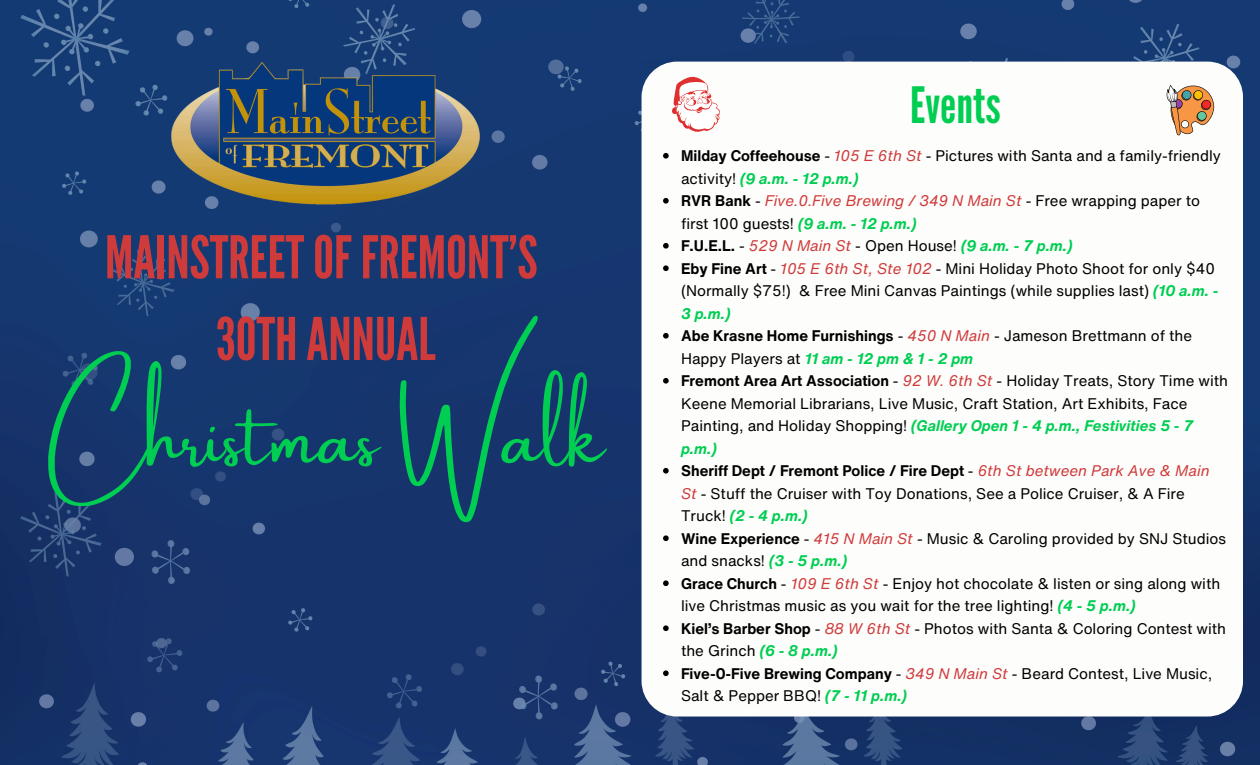
<style>
.page{position:relative;width:1260px;height:765px;background:#fff}
.page>*{position:absolute;margin:0;border:0;box-sizing:border-box;transform-origin:0 0}
.t1{font:75.75px "Amsterdam One";color:#00ce52}
.t2{font:58.75px/81.8px "League Gothic";color:#cf3a3a;text-align:center}
.t3{font:50px "League Gothic";color:#00ce52}
.t4{font:15px/22.5px "Helvetica Now Text";color:#000}
.s1{font-weight:700}
.s2{font-style:italic;color:#cf3a3a}
.s3{font-weight:700;font-style:italic;color:#00ce52}
</style>
<div class="page">
<img style="left:0;top:0;width:1260px;height:765px">
<div style="left:642px;top:62px;width:601px;height:655px;background:#fdfdfb;border-radius:36px"></div>
<svg style="left:672px;top:77px;width:48px;height:55px"></svg>
<svg style="left:1167px;top:85px;width:47px;height:51px"></svg>
<svg style="left:663px;top:153px;width:6px;height:6px"></svg>
<svg style="left:663px;top:198px;width:6px;height:6px"></svg>
<svg style="left:663px;top:243px;width:6px;height:6px"></svg>
<svg style="left:663px;top:265px;width:6px;height:6px"></svg>
<svg style="left:663px;top:333px;width:6px;height:6px"></svg>
<svg style="left:663px;top:378px;width:6px;height:6px"></svg>
<svg style="left:663px;top:468px;width:6px;height:6px"></svg>
<svg style="left:663px;top:535px;width:6px;height:6px"></svg>
<svg style="left:663px;top:580px;width:6px;height:6px"></svg>
<svg style="left:663px;top:625px;width:6px;height:6px"></svg>
<svg style="left:663px;top:670px;width:6px;height:6px"></svg>
<img style="left:171px;top:62px;width:309px;height:142px">
<p class="t2" style="left:105px;top:218px;width:434px">MAINSTREETOF FREMONT’S<br>30THANNUAL</p>
<p class="t1" style="left:47px;top:397px;width:559px">Christmas Walk</p>
<p class="t3" style="left:910px;top:77px;width:92px">Events</p>
<h2 class="t4" style="left:681px;top:145px;width:541px"><span class="s1">Milday Coffeehouse</span> - <span class="s2">105 E 6th St</span> - Pictures with Santa and a family-friendly activity! <span class="s3">(9 a.m. - 12 p.m.)</span></h2>
<h1 class="t4" style="left:681px;top:190px;width:521px"><span class="s1">RVR Bank</span> - <span class="s2">Five.0.Five Brewing / 349 N Main St</span> - Free wrapping paper to first 100 guests! <span class="s3">(9 a.m. - 12 p.m.)<br></span><span class="s1">F.U.E.L.</span> - <span class="s2">529 N Main St</span> - Open House! <span class="s3">(9 a.m. - 7 p.m.)</span></h1>
<p class="t4" style="left:681px;top:257px;width:535px"><span class="s1">Eby Fine Art</span> - <span class="s2">105 E 6th St, Ste 102</span> - Mini Holiday Photo Shoot for only $40</p>
<h3 class="t4" style="left:681px;top:280px;width:539px">(Normally $75!) &amp; Free Mini Canvas Paintings (while supplies last) <span class="s3">(10 a.m. -<br>3 p.m.)<br></span><span class="s1">Abe Krasne Home Furnishings</span> - <span class="s2">450 N Main</span> - Jameson Brettmann of the</h3>
<p class="t4" style="left:681px;top:347px;width:549px">Happy Players at <span class="s3">11 am - 12 pm &amp; 1 - 2 pm<br></span><span class="s1">Fremont Area Art Association</span> - <span class="s2">92 W. 6th St</span> - Holiday Treats, Story Time with</p>
<p class="t4" style="left:681px;top:392px;width:530px">Keene Memorial Librarians, Live Music, Craft Station, Art Exhibits, Face Painting, and Holiday Shopping! <span class="s3">(Gallery Open 1 - 4 p.m., Festivities 5 - 7 p.m.)<br></span><span class="s1">Sheriff Dept / Fremont Police / Fire Dept</span> - <span class="s2">6th St between Park Ave &amp; Main</span></p>
<p class="t4" style="left:681px;top:482px;width:546px"><span class="s2">St</span> - Stuff the Cruiser with Toy Donations, See a Police Cruiser, &amp; A Fire<br>Truck! <span class="s3">(2 - 4 p.m.)<br></span><span class="s1">Wine Experience</span> - <span class="s2">415 N Main St</span> - Music &amp; Caroling provided by SNJ Studios</p>
<p class="t4" style="left:681px;top:550px;width:541px">and snacks! <span class="s3">(3 - 5 p.m.)<br></span><span class="s1">Grace Church</span> - <span class="s2">109 E 6th St</span> - Enjoy hot chocolate &amp; listen or sing along with</p>
<p class="t4" style="left:681px;top:595px;width:547px">live Christmas music as you wait for the tree lighting! <span class="s3">(4 - 5 p.m.)<br></span><span class="s1">Kiel’s Barber Shop</span> - <span class="s2">88 W 6th St</span> - Photos with Santa &amp; Coloring Contest with</p>
<p class="t4" style="left:681px;top:640px;width:533px">the Grinch <span class="s3">(6 - 8 p.m.)<br></span><span class="s1">Five-0-Five Brewing Company</span> - <span class="s2">349 N Main St</span> - Beard Contest, Live Music,</p>
<p class="t4" style="left:681px;top:685px;width:227px">Salt &amp; Pepper BBQ! <span class="s3">(7 - 11 p.m.)</span></p>
</div>
